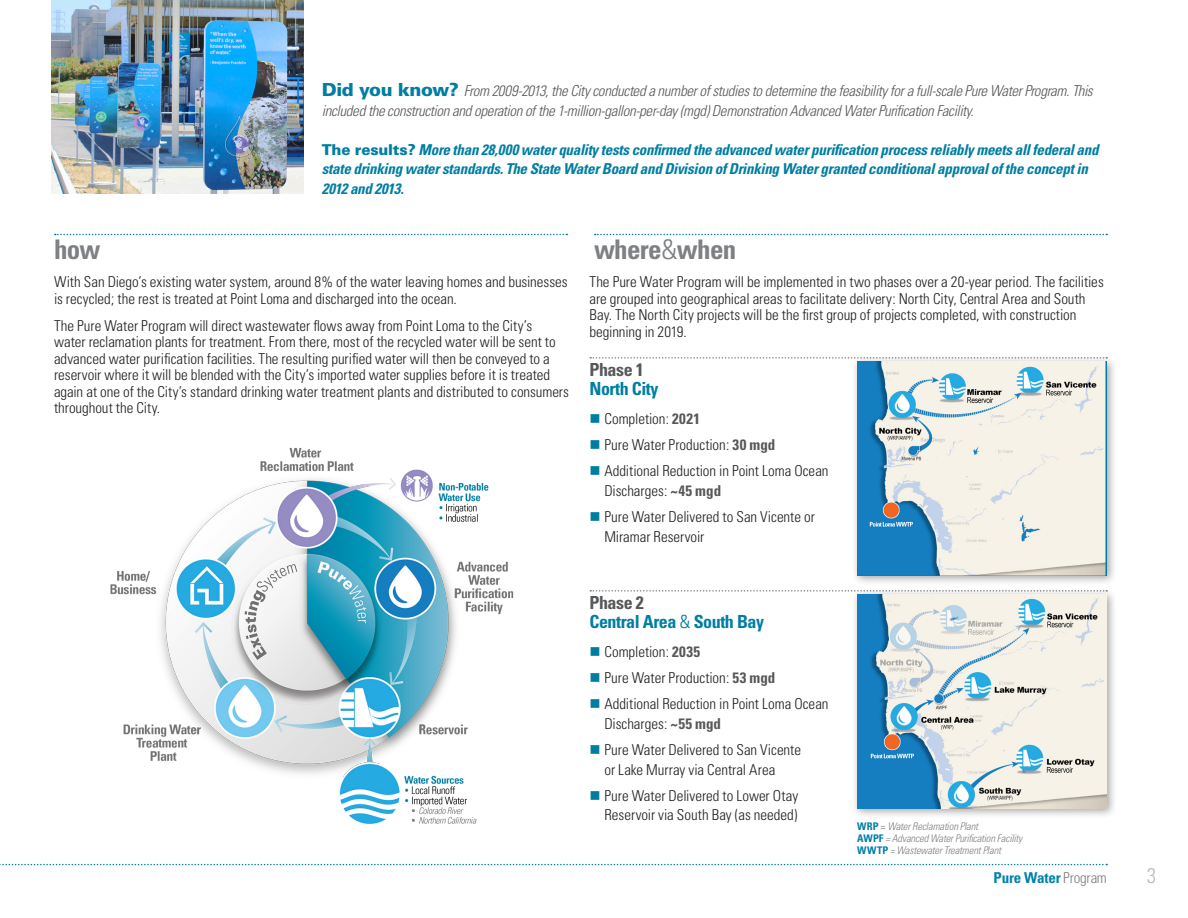
<style>
.page{position:relative;width:1188px;height:918px;background:#fff}
.page>*{position:absolute;margin:0;border:0;box-sizing:border-box;transform-origin:0 0}
.Large_LC_header{font:700 condensed 27px "Univers";letter-spacing:-.025em;color:#7e8083}
.t1{font:300 condensed 21px "Univers";color:#b9babd}
.Small_LC_Header{font:700 condensed 18px/19.5px "Univers";letter-spacing:-.025em;color:#007ea2}
._2_-_body_text_9_11{font:300 condensed 15px/16.5px "Univers";color:#231f20}
._2_-_body_text_9_11-2{font:italic 700 condensed 15px/19.5px "Univers";letter-spacing:-.015em;color:#007ea2}
._2_-_body_text_9_11-3{font:italic 300 condensed 15px/19.5px "Univers";letter-spacing:-.025em;color:#57585a}
.t2{font:700 condensed 15px "Univers";letter-spacing:-.01em;color:#0083a9}
._2_-_body_text_9_11-4{font:italic 300 condensed 10.5px/12px "Univers";letter-spacing:-.02em;color:#7e8083}
.s1{font-weight:900;font-style:normal;font-stretch:normal;font-size:18px;color:#007ea2}
.s2{font-weight:900;font-style:normal;font-stretch:normal}
.s3{font-weight:300}
.s4{color:#57585a}
.s5{font-weight:700;color:#57585a}
.s6{font-weight:700;font-style:normal;color:#007ea2}
.s7{font-weight:400;font-style:normal}
.s8{font-weight:300;color:#7e8083}
</style>
<div class="page">
<svg style="left:2px;top:864px;width:1105px;height:1px"></svg>
<svg style="left:595px;top:234px;width:512px;height:1px"></svg>
<svg style="left:590px;top:357px;width:260px;height:2px"></svg>
<svg style="left:590px;top:590px;width:260px;height:2px"></svg>
<svg style="left:55px;top:234px;width:512px;height:1px"></svg>
<img style="left:110px;top:448px;width:404px;height:376px">
<img style="left:52px;top:0;width:252px;height:194px">
<div style="left:851px;top:356px;width:266px;height:230px;background:#231f20;opacity:.4"></div>
<svg style="left:857px;top:362px;width:250px;height:214px;background:#c1d4da"></svg>
<div style="left:851px;top:588px;width:266px;height:231px;background:#231f20;opacity:.4"></div>
<img style="left:857px;top:595px;width:250px;height:213px">
<p class="_2_-_body_text_9_11-3" style="left:322px;top:81px;width:773px"><span class="s1">Did you know?</span> From 2009-2013, the City conducted a number of studies to determine the feasibility for a full-scale Pure Water Program. This included the construction and operation of the 1-million-gallon-per-day (mgd) Demonstration Advanced Water Purification Facility.</p>
<p class="_2_-_body_text_9_11-2" style="left:322px;top:139px;width:778px"><span class="s2">The results?</span> More than 28,000 water quality tests confirmed the advanced water purification process reliably meets all federal and state drinking water standards. The State Water Board and Division of Drinking Water granted conditional approval of the concept in<br>2012 and 2013.</p>
<p class="Large_LC_header" style="left:54px;top:233px;width:48px">how</p>
<p class="_2_-_body_text_9_11" style="left:54px;top:274px;width:515px">With San Diego’s existing water system, around 8% of the water leaving homes and businesses is recycled; the rest is treated at Point Loma and discharged into the ocean.</p>
<p class="_2_-_body_text_9_11" style="left:54px;top:317px;width:517px">The Pure Water Program will direct wastewater flows away from Point Loma to the City’s<br>water reclamation plants for treatment. From there, most of the recycled water will be sent to advanced water purification facilities. The resulting purified water will then be conveyed to a reservoir where it will be blended with the City’s imported water supplies before it is treated again at one of the City’s standard drinking water treatment plants and distributed to consumers throughout the City.</p>
<p class="Large_LC_header" style="left:594px;top:233px;width:144px">where<span class="s3">&amp;</span>when</p>
<p class="_2_-_body_text_9_11" style="left:590px;top:274px;width:516px">The Pure Water Program will be implemented in two phases over a 20-year period. The facilities are grouped into geographical areas to facilitate delivery: North City, Central Area and South Bay. The North City projects will be the first group of projects completed, with construction beginning in 2019.</p>
<p class="Small_LC_Header" style="left:590px;top:360px;width:70px"><span class="s4">Phase 1<br></span>North City</p>
<p class="_2_-_body_text_9_11" style="left:604px;top:410px;width:97px">Completion: <span class="s5">2021</span></p>
<p class="_2_-_body_text_9_11" style="left:604px;top:437px;width:172px">Pure Water Production: <span class="s5">30 mgd</span></p>
<p class="_2_-_body_text_9_11" style="left:604px;top:461px;width:226px;line-height:19.5px">Additional Reduction in Point Loma Ocean<br>Discharges: <span class="s5">~45 mgd</span></p>
<p class="_2_-_body_text_9_11" style="left:604px;top:507px;width:212px;line-height:19.5px">Pure Water Delivered to San Vicente or<br>Miramar Reservoir</p>
<p class="Small_LC_Header" style="left:590px;top:593px;width:176px"><span class="s4">Phase 2<br></span>Central Area <span class="s3">&amp;</span> South Bay</p>
<p class="_2_-_body_text_9_11" style="left:604px;top:643px;width:97px">Completion: <span class="s5">2035</span></p>
<p class="_2_-_body_text_9_11" style="left:604px;top:670px;width:172px">Pure Water Production: <span class="s5">53 mgd</span></p>
<p class="_2_-_body_text_9_11" style="left:604px;top:694px;width:226px;line-height:19.5px">Additional Reduction in Point Loma Ocean<br>Discharges: <span class="s5">~55 mgd</span></p>
<p class="_2_-_body_text_9_11" style="left:604px;top:740px;width:198px;line-height:19.5px">Pure Water Delivered to San Vicente or Lake Murray via Central Area</p>
<p class="_2_-_body_text_9_11" style="left:604px;top:786px;width:195px;line-height:19.5px">Pure Water Delivered to Lower Otay<br>Reservoir via South Bay (as needed)</p>
<p class="_2_-_body_text_9_11-4" style="left:857px;top:821px;width:167px"><span class="s6">WRP</span> <span class="s7">=</span> Water Reclamation Plant<br><span class="s6">AWPF</span> = Advanced Water Purification Facility<br><span class="s6">WWTP</span> = Wastewater Treatment Plant</p>
<p class="t2" style="left:994px;top:868px;width:115px">Pure Water <span class="s8">Program</span></p>
<p class="t1" style="left:1147px;top:863px;width:11px">3</p>
</div>
